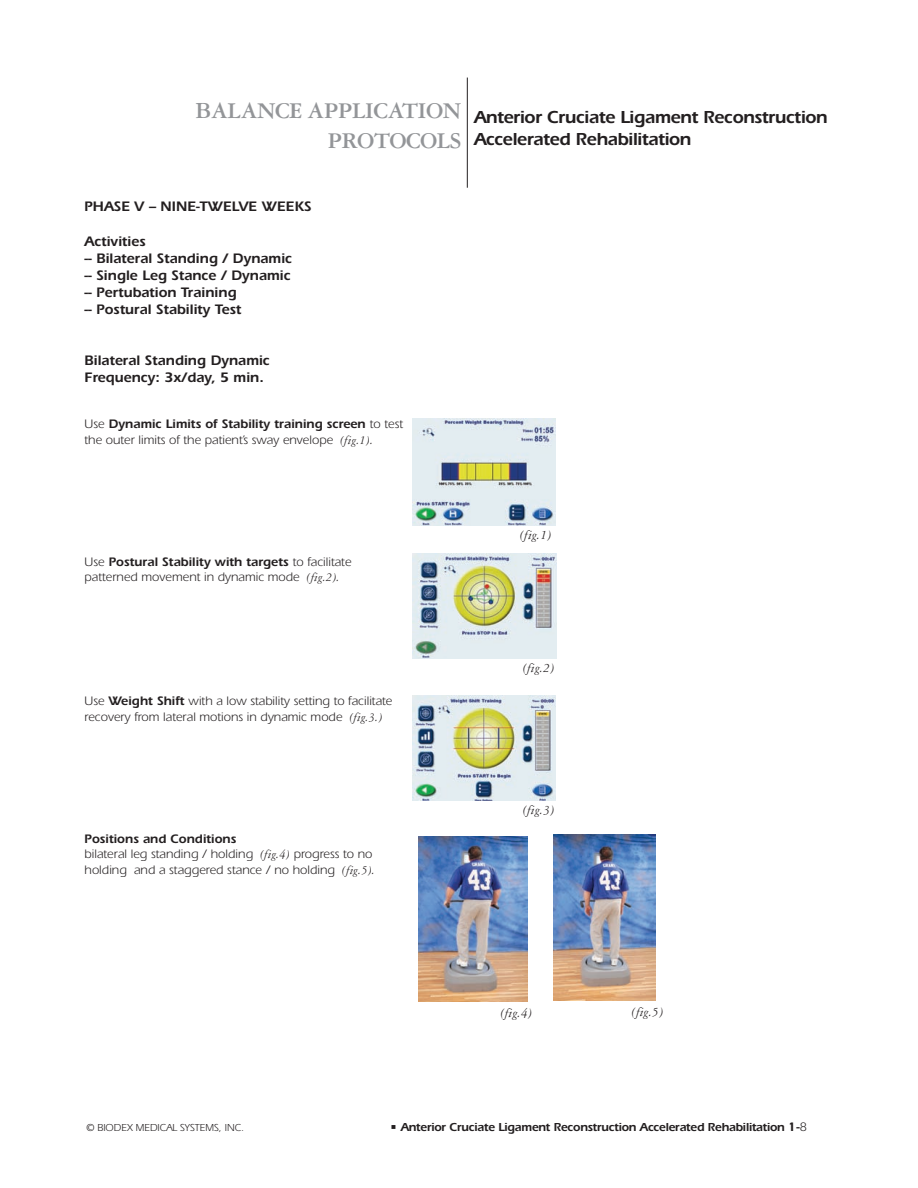
<style>
.page{position:relative;width:918px;height:1188px;background:#fff}
.page>*{position:absolute;margin:0;border:0;box-sizing:border-box;transform-origin:0 0}
.t1{font:700 24px/29.8px "Garamond Three";letter-spacing:-.025em;color:#939598;text-align:right}
.t2{font:600 18px/21.6px "Itc Eras";letter-spacing:-.02em;color:#231f20}
.t3{font:600 14.25px/17.1px "Itc Eras";color:#231f20}
.t4{font:italic 13.5px "Garamond Three";color:#231f20}
.t5{font:12.75px/15.3px "Itc Eras";color:#231f20}
.t6{font:600 12px "Itc Eras";letter-spacing:-.02em;color:#231f20}
.t7{font:10.5px "Itc Eras";color:#231f20}
.s1{font-weight:600}
.s2{font-family:"Garamond Three";font-style:italic}
.s3{font-size:12.75px}
.s4{font-weight:400;font-size:12.75px}
</style>
<div class="page">
<img style="left:553px;top:834px;width:102px;height:167px">
<img style="left:419px;top:836px;width:108px;height:166px">
<img style="left:413px;top:418px;width:142px;height:107px">
<img style="left:413px;top:554px;width:144px;height:105px">
<img style="left:413px;top:695px;width:142px;height:105px">
<hr style="left:467px;top:78px;width:1px;height:110px;background:#231f20">
<h1 class="t1" style="left:196px;top:98px;width:268px">BALANCE APPLICATION<br>PROTOCOLS</h1>
<h2 class="t2" style="left:474px;top:108px;width:355px">Anterior Cruciate Ligament Reconstruction<br>Accelerated Rehabilitation</h2>
<p class="t3" style="left:85px;top:200px;width:229px">PHASE V – NINE-TWELVE WEEKS</p>
<p class="t3" style="left:85px;top:234px;width:209px">Activities<br>-- Bilateral Standing / Dynamic -- Single Leg Stance / Dynamic -- Pertubation Training<br>-- Postural Stability Test</p>
<p class="t3" style="left:85px;top:354px;width:187px">Bilateral Standing Dynamic<br>Frequency: 3x/day, 5 min.</p>
<p class="t5" style="left:85px;top:418px;width:320px">Use <span class="s1">Dynamic Limits of Stability training screen</span> to test the outer limits of the patient’s sway envelope <span class="s2">(fig.1).</span></p>
<p class="t5" style="left:85px;top:556px;width:269px">Use <span class="s1">Postural Stability with targets</span> to facilitate patterned movement in dynamic mode <span class="s2">(fig.2).</span></p>
<p class="t5" style="left:85px;top:695px;width:309px">Use <span class="s1">Weight Shift</span> with a low stability setting to facilitate recovery from lateral motions in dynamic mode <span class="s2">(fig.3.)</span></p>
<p class="t5" style="left:85px;top:833px;width:292px"><span class="s1">Positions and Conditions<br></span>bilateral leg standing / holding <span class="s2">(fig.4)</span> progress to no holding and a staggered stance / no holding <span class="s2">(fig.5).</span></p>
<p class="t4" style="left:520px;top:530px;width:33px">(fig.1)</p>
<p class="t4" style="left:523px;top:664px;width:33px">(fig.2)</p>
<p class="t4" style="left:523px;top:805px;width:33px">(fig.3)</p>
<p class="t4" style="left:500px;top:1008px;width:33px">(fig.4)</p>
<p class="t4" style="left:632px;top:1008px;width:33px">(fig.5)</p>
<p class="t7" style="left:86px;top:1124px;width:159px">© BIODEX MEDICAL SYSTEMS, INC.</p>
<p class="t6" style="left:390px;top:1123px;width:419px">• Anterior Cruciate Ligament Reconstruction Accelerated Rehabilitation <span class="s3">1-</span><span class="s4">8</span></p>
</div>
